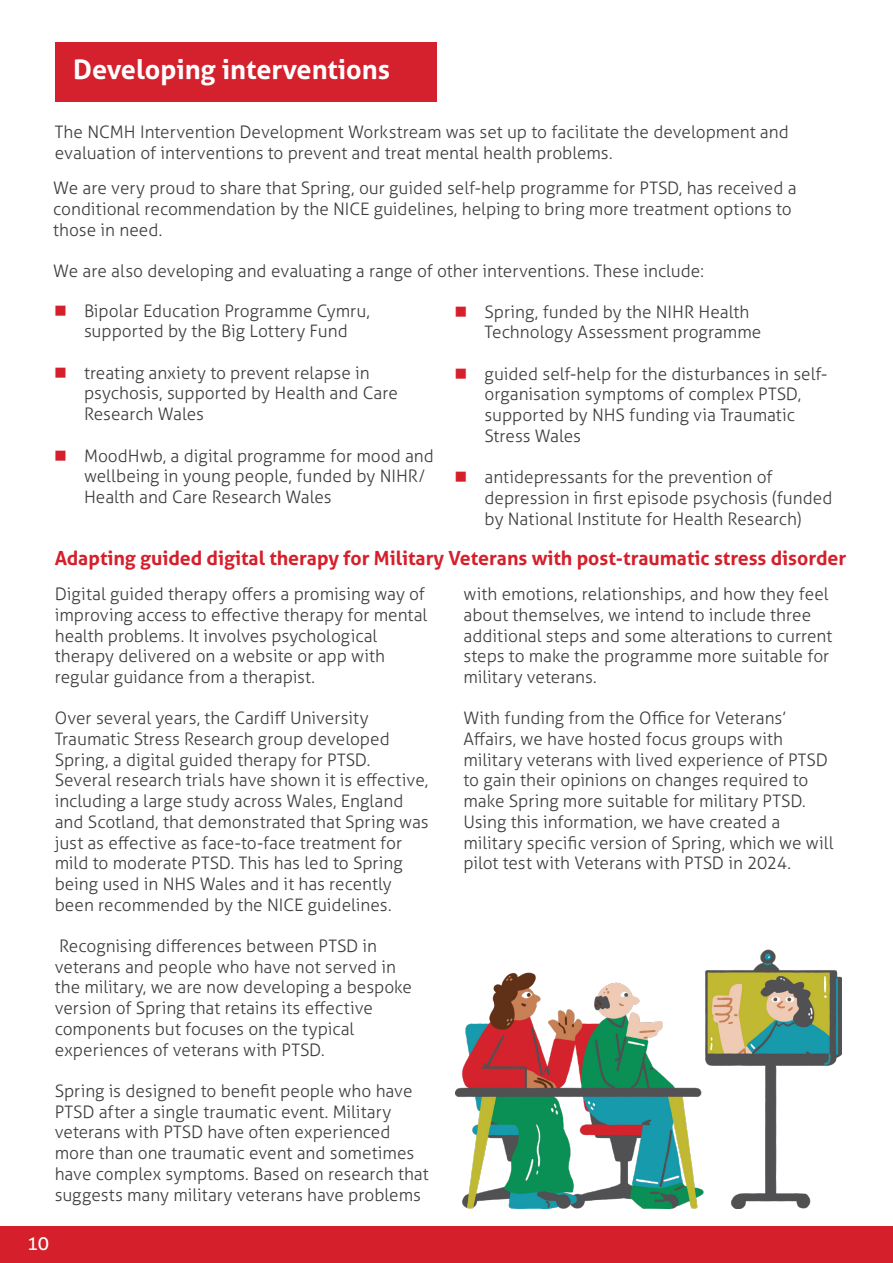
<style>
.page{position:relative;width:893px;height:1263px;background:#fff}
.page>*{position:absolute;margin:0;border:0;box-sizing:border-box;transform-origin:0 0}
.t1{font:700 27px "Aller";color:#fff}
.t2{font:700 19.5px "Aller";color:#d5202c}
.t3{font:18px "Aller";color:#fff}
.t4{font:300 17.25px/20.7px "Aller";color:#3e3e3f}
.s1{color:#d5202c}
</style>
<div class="page">
<div style="left:0;top:1227px;width:893px;height:36px;background:#d5202c"></div>
<div style="left:56px;top:43px;width:381px;height:59px;background:#d5202d"></div>
<img style="left:455px;top:949px;width:386px;height:260px">
<p class="t1" style="left:73px;top:52px;width:318px">Developing interventions</p>
<p class="t4" style="left:55px;top:121px;width:735px">The NCMH Intervention Development Workstream was set up to facilitate the development and</p>
<p class="t4" style="left:55px;top:142px;width:559px">evaluation of interventions to prevent and treat mental health problems.</p>
<p class="t4" style="left:53px;top:178px;width:745px">We are very proud to share that Spring, our guided self-help programme for PTSD, has received a conditional recommendation by the NICE guidelines, helping to bring more treatment options to those in need.</p>
<p class="t4" style="left:53px;top:260px;width:652px">We are also developing and evaluating a range of other interventions. These include:</p>
<p class="t4" style="left:54px;top:300px;width:317px;text-align:center"><span class="s1">■</span> Bipolar Education Programme Cymru, supported by the Big Lottery Fund</p>
<p class="t4" style="left:84px;top:362px;width:315px;text-indent:-30px"><span class="s1">■</span> treating anxiety to prevent relapse in psychosis, supported by Health and Care<br>Research Wales</p>
<p class="t4" style="left:84px;top:445px;width:351px;text-indent:-30px"><span class="s1">■</span> MoodHwb, a digital programme for mood and wellbeing in young people, funded by NIHR/<br>Health and Care Research Wales</p>
<p class="t4" style="left:485px;top:301px;width:278px;text-indent:-30px"><span class="s1">■</span> Spring, funded by the NIHR Health<br>Technology Assessment programme</p>
<p class="t4" style="left:485px;top:363px;width:344px;text-indent:-30px"><span class="s1">■</span> guided self-help for the disturbances in self&shy;organisation symptoms of complex PTSD, supported by NHS funding via Traumatic Stress Wales</p>
<p class="t4" style="left:485px;top:466px;width:349px;text-indent:-30px"><span class="s1">■</span> antidepressants for the prevention of depression in first episode psychosis (funded by National Institute for Health Research)</p>
<p class="t2" style="left:55px;top:545px;width:793px">Adapting guided digital therapy for Military Veterans with post-traumatic stress disorder</p>
<p class="t4" style="left:463px;top:583px;width:370px">with emotions, relationships, and how they feel about themselves, we intend to include three additional steps and some alterations to current steps to make the programme more suitable for military veterans.</p>
<p class="t4" style="left:463px;top:708px;width:372px">With funding from the Office for Veterans’ Affairs, we have hosted focus groups with military veterans with lived experience of PTSD to gain their opinions on changes required to make Spring more suitable for military PTSD.<br>Using this information, we have created a military specific version of Spring, which we will pilot test with Veterans with PTSD in 2024.</p>
<p class="t4" style="left:55px;top:583px;width:374px">Digital guided therapy offers a promising way of improving access to effective therapy for mental health problems. It involves psychological therapy delivered on a website or app with regular guidance from a therapist.</p>
<p class="t4" style="left:55px;top:708px;width:375px">Over several years, the Cardiff University Traumatic Stress Research group developed Spring, a digital guided therapy for PTSD.<br>Several research trials have shown it is effective, including a large study across Wales, England and Scotland, that demonstrated that Spring was just as effective as face-to-face treatment for mild to moderate PTSD. This has led to Spring being used in NHS Wales and it has recently been recommended by the NICE guidelines.</p>
<p class="t4" style="left:55px;top:935px;width:359px">Recognising differences between PTSD in veterans and people who have not served in the military, we are now developing a bespoke version of Spring that retains its effective components but focuses on the typical experiences of veterans with PTSD.</p>
<p class="t4" style="left:55px;top:1080px;width:375px">Spring is designed to benefit people who have PTSD after a single traumatic event. Military veterans with PTSD have often experienced more than one traumatic event and sometimes have complex symptoms. Based on research that suggests many military veterans have problems</p>
<p class="t3" style="left:28px;top:1232px;width:23px">10</p>
</div>
